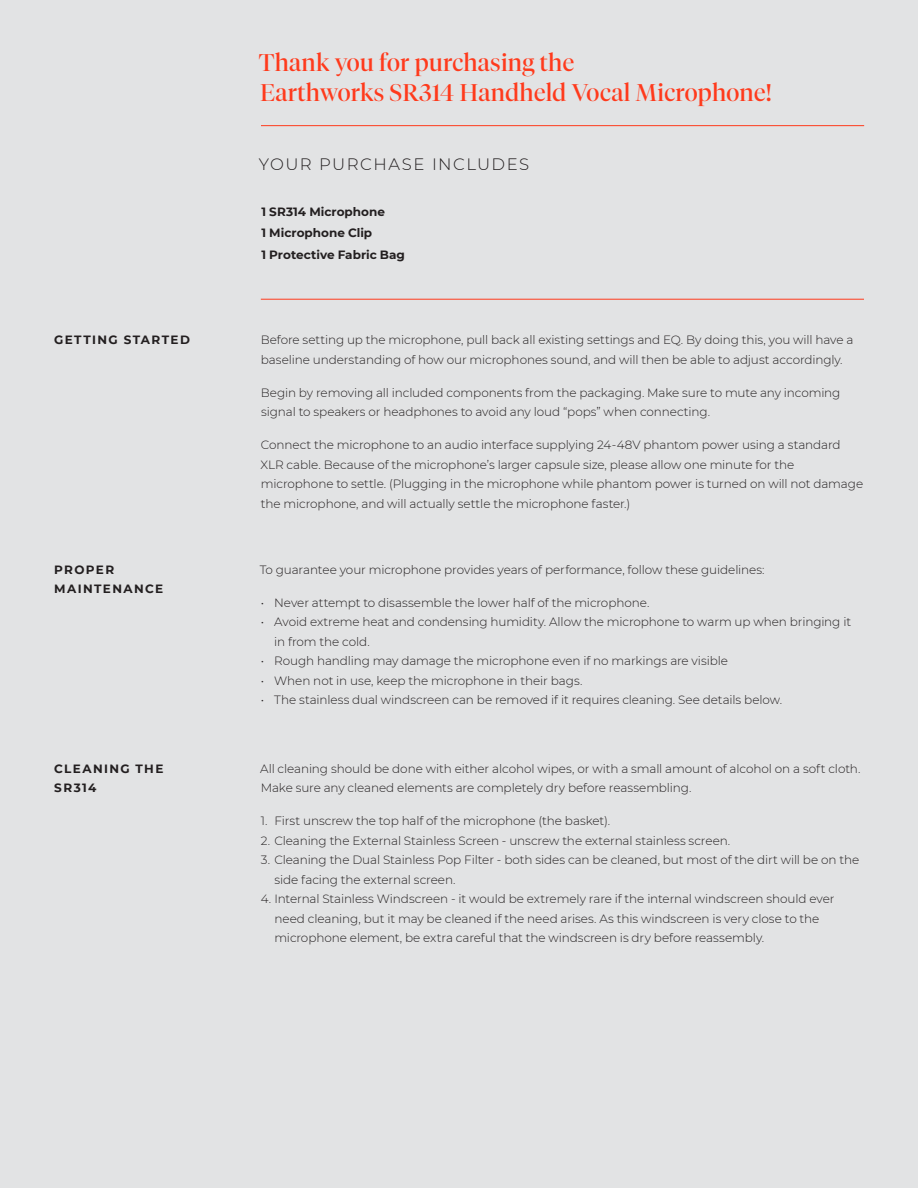
<style>
.page{position:relative;width:918px;height:1188px;background:#e2e3e4}
.page>*{position:absolute;margin:0;border:0;box-sizing:border-box;transform-origin:0 0}
.Ad__Headline__16_20{font:24px "Tiempos Fine";letter-spacing:.01em;color:#ff3a1c}
.Datasheet__Title_2{font:300 16.5px "Montserrat";letter-spacing:.085em;color:#231f20}
.Body___8_13{font:300 12px/19.5px "Montserrat";letter-spacing:-.005em;color:#231f20}
.Body__Heading__9_14{font:700 12px "Montserrat";color:#231f20}
.Heading_2__11_15{font:700 12px/19.5px "Montserrat";letter-spacing:.115em;color:#231f20}
</style>
<div class="page">
<hr style="left:261px;top:125px;width:603px;height:1px;background:#ff3a1c">
<hr style="left:261px;top:299px;width:603px;height:1px;background:#ff3a1c">
<p class="Ad__Headline__16_20" style="left:259px;top:48px;width:317px">Thank you for purchasing the</p>
<p class="Ad__Headline__16_20" style="left:260px;top:78px;width:513px">Earthworks SR314 Handheld Vocal Microphone!</p>
<p class="Datasheet__Title_2" style="left:259px;top:153px;width:272px">YOUR PURCHASE INCLUDES</p>
<p class="Body__Heading__9_14" style="left:261px;top:203px;width:125px">1 SR314 Microphone</p>
<p class="Body__Heading__9_14" style="left:261px;top:225px;width:112px">1 Microphone Clip</p>
<p class="Body__Heading__9_14" style="left:261px;top:246px;width:145px">1 Protective Fabric Bag</p>
<p class="Heading_2__11_15" style="left:54px;top:330px;width:137px">GETTING STARTED</p>
<p class="Body___8_13" style="left:261px;top:330px;width:594px">Before setting up the microphone, pull back all existing settings and EQ. By doing this, you will have a baseline understanding of how our microphones sound, and will then be able to adjust accordingly.</p>
<p class="Body___8_13" style="left:261px;top:382px;width:581px">Begin by removing all included components from the packaging. Make sure to mute any incoming signal to speakers or headphones to avoid any loud “pops” when connecting.</p>
<p class="Body___8_13" style="left:260px;top:435px;width:604px">Connect the microphone to an audio interface supplying 24-48V phantom power using a standard XLR cable. Because of the microphone’s larger capsule size, please allow one minute for the microphone to settle. (Plugging in the microphone while phantom power is turned on will not damage the microphone, and will actually settle the microphone faster.)</p>
<p class="Heading_2__11_15" style="left:54px;top:559px;width:111px">PROPER<br>MAINTENANCE</p>
<p class="Body___8_13" style="left:260px;top:559px;width:506px">To guarantee your microphone provides years of performance, follow these guidelines:</p>
<p class="Body___8_13" style="left:261px;top:592px;width:390px">• Never attempt to disassemble the lower half of the microphone.</p>
<p class="Body___8_13" style="left:274px;top:612px;width:578px;text-indent:-14px">• Avoid extreme heat and condensing humidity. Allow the microphone to warm up when bringing it in from the cold.</p>
<p class="Body___8_13" style="left:261px;top:651px;width:469px">• Rough handling may damage the microphone even if no markings are visible</p>
<p class="Body___8_13" style="left:261px;top:670px;width:323px">• When not in use, keep the microphone in their bags.</p>
<p class="Body___8_13" style="left:261px;top:690px;width:523px">• The stainless dual windscreen can be removed if it requires cleaning. See details below.</p>
<p class="Heading_2__11_15" style="left:54px;top:758px;width:111px">CLEANING THE<br>SR314</p>
<p class="Body___8_13" style="left:260px;top:758px;width:602px">All cleaning should be done with either alcohol wipes, or with a small amount of alcohol on a soft cloth.<br>Make sure any cleaned elements are completely dry before reassembling.</p>
<p class="Body___8_13" style="left:261px;top:811px;width:351px">1. First unscrew the top half of the microphone (the basket).</p>
<p class="Body___8_13" style="left:261px;top:830px;width:471px">2. Cleaning the External Stainless Screen - unscrew the external stainless screen.</p>
<p class="Body___8_13" style="left:274px;top:850px;width:586px;text-indent:-14px">3. Cleaning the Dual Stainless Pop Filter - both sides can be cleaned, but most of the dirt will be on the side facing the external screen.</p>
<p class="Body___8_13" style="left:274px;top:889px;width:562px;text-indent:-14px">4. Internal Stainless Windscreen - it would be extremely rare if the internal windscreen should ever need cleaning, but it may be cleaned if the need arises. As this windscreen is very close to the microphone element, be extra careful that the windscreen is dry before reassembly.</p>
</div>
